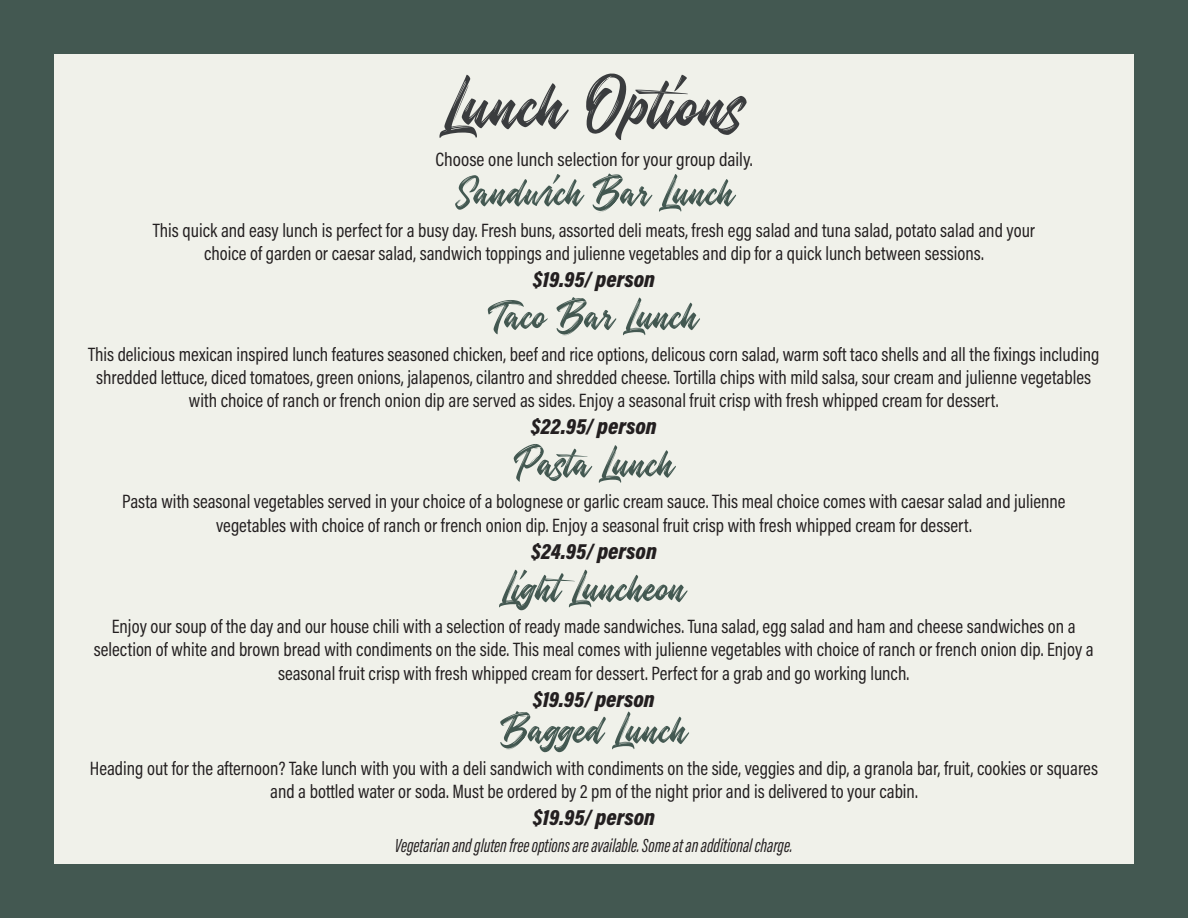
<style>
.page{position:relative;width:1188px;height:918px;background:#435851}
.page>*{position:absolute;margin:0;border:0;box-sizing:border-box;transform-origin:0 0}
.t1{font:93px "Historea Demo";color:#3a3c3e}
.t2{font:55.5px "Historea Demo";color:#435851}
.t3{font:italic 900 22.5px "Acumin Pro Cond";color:#231f20}
.t4{font:19.5px/23.4px "Acumin Pro Cond";color:#231f20;text-align:center}
.t5{font:19.5px "Acumin Variable Concept";color:#231f20}
</style>
<div class="page">
<div style="left:54px;top:54px;width:1079px;height:810px;background:#f0f1ea"></div>
<h1 class="t1" style="left:444px;top:38px;width:302px">Lunch Options</h1>
<p class="t4" style="left:435px;top:147px;width:319px">Choose one lunch selection for your group daily.</p>
<h2 class="t2" style="left:454px;top:152px;width:281px">Sandwich Bar Lunch</h2>
<p class="t4" style="left:153px;top:218px;width:884px">This quick and easy lunch is perfect for a busy day. Fresh buns, assorted deli meats, fresh egg salad and tuna salad, potato salad and your choice of garden or caesar salad, sandwich toppings and julienne vegetables and dip for a quick lunch between sessions.</p>
<p class="t3" style="left:533px;top:265px;width:124px">$19.95/ person</p>
<h2 class="t2" style="left:490px;top:276px;width:210px">Taco Bar Lunch</h2>
<p class="t4" style="left:88px;top:342px;width:1013px">This delicious mexican inspired lunch features seasoned chicken, beef and rice options, delicous corn salad, warm soft taco shells and all the fixings including shredded lettuce, diced tomatoes, green onions, jalapenos, cilantro and shredded cheese. Tortilla chips with mild salsa, sour cream and julienne vegetables with choice of ranch or french onion dip are served as sides. Enjoy a seasonal fruit crisp with fresh whipped cream for dessert.</p>
<p class="t3" style="left:531px;top:412px;width:127px">$22.95/ person</p>
<h2 class="t2" style="left:514px;top:423px;width:161px">Pasta Lunch</h2>
<p class="t4" style="left:122px;top:489px;width:945px">Pasta with seasonal vegetables served in your choice of a bolognese or garlic cream sauce. This meal choice comes with caesar salad and julienne vegetables with choice of ranch or french onion dip. Enjoy a seasonal fruit crisp with fresh whipped cream for dessert.</p>
<p class="t3" style="left:531px;top:536px;width:127px">$24.95/ person</p>
<h2 class="t2" style="left:502px;top:548px;width:186px">Light Luncheon</h2>
<p class="t4" style="left:94px;top:614px;width:1001px">Enjoy our soup of the day and our house chili with a selection of ready made sandwiches. Tuna salad, egg salad and ham and cheese sandwiches on a selection of white and brown bread with condiments on the side. This meal comes with julienne vegetables with choice of ranch or french onion dip. Enjoy a seasonal fruit crisp with fresh whipped cream for dessert. Perfect for a grab and go working lunch.</p>
<p class="t3" style="left:533px;top:684px;width:124px">$19.95/ person</p>
<h2 class="t2" style="left:501px;top:690px;width:187px">Bagged Lunch</h2>
<p class="t4" style="left:90px;top:756px;width:1010px">Heading out for the afternoon? Take lunch with you with a deli sandwich with condiments on the side, veggies and dip, a granola bar, fruit, cookies or squares and a bottled water or soda. Must be ordered by 2 pm of the night prior and is delivered to your cabin.</p>
<p class="t3" style="left:533px;top:803px;width:124px">$19.95/ person</p>
<p class="t5" style="left:395px;top:832px;width:399px">Vegetarian and gluten free options are available. Some at an additional charge.</p>
</div>
